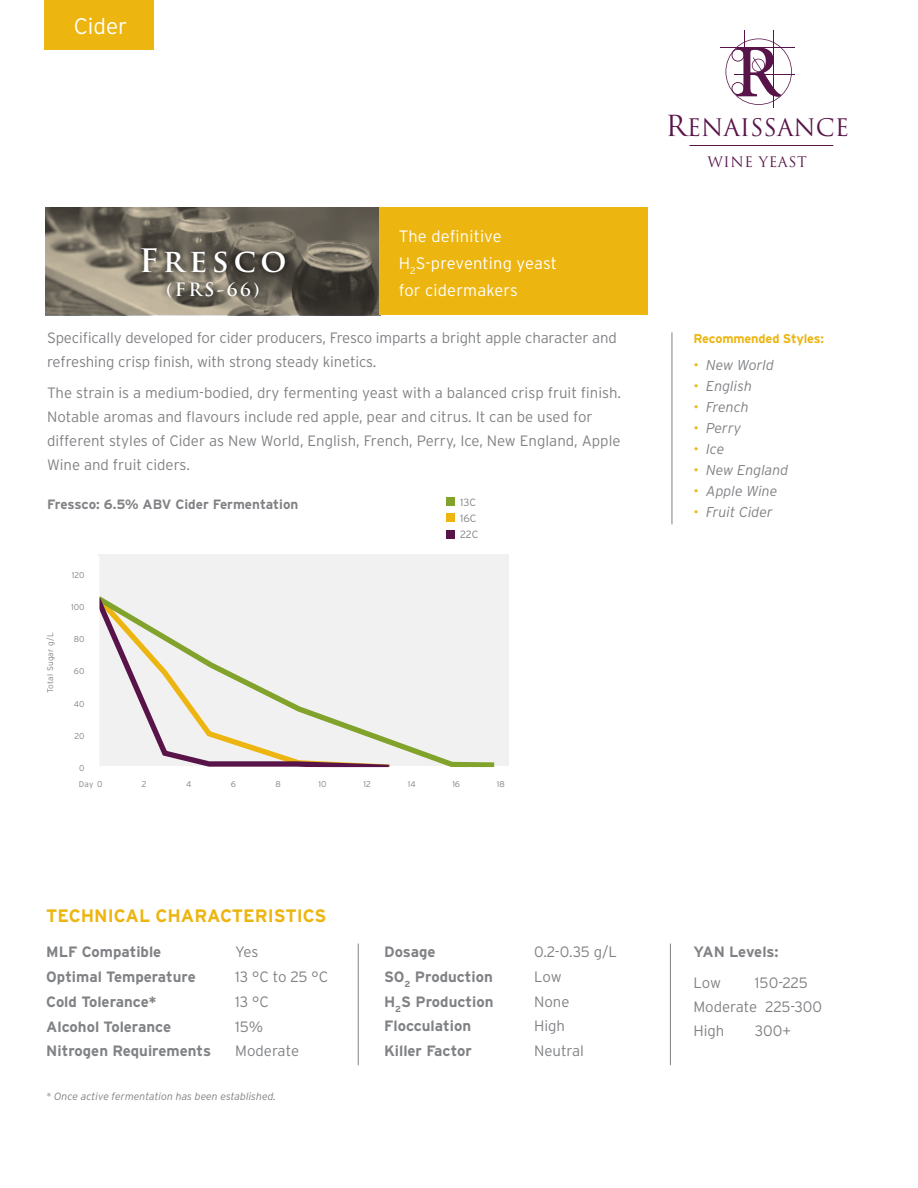
<style>
.page{position:relative;width:918px;height:1188px;background:#fff}
.page>*{position:absolute;margin:0;border:0;box-sizing:border-box;transform-origin:0 0}
.t1{font:700 31.5px "Trajan Pro";letter-spacing:.15em;color:#fff}
.t2{font:23.55px "Trajan Pro";color:#581449}
.t3{font:300 22.5px "Interstate";color:#fff}
.t4{font:700 18px "Interstate";color:#edb50f}
.t5{font:700 18px "Trajan Pro";color:#fff}
.t6{font:300 16.5px/27px "Interstate";letter-spacing:.01em;color:#fff}
.t7{font:300 15px/24px "Interstate";color:#808285}
.t8{font:700 15px "Interstate";color:#808285}
.t9{font:italic 300 14.25px "Interstate";color:#808285}
.t10{font:14.1px "Trajan Pro";letter-spacing:.045em;color:#581449}
.t11{font:700 13.5px "Interstate";color:#808285}
.t12{font:700 12.75px "Interstate";letter-spacing:-.01em;color:#edb50f}
.t13{font:italic 300 10.5px "Interstate";color:#808285}
.t14{font:300 10.5px/16.4px "Interstate";letter-spacing:.01em;color:#808285}
.t15{font:300 8.4px "Interstate";color:#808285}
.t16{font:300 8.25px "Interstate";letter-spacing:.03em;color:#808285}
.s1{font-size:8.4px}
.s2{font-size:28.2px}
.s3{color:#edb50f}
</style>
<div class="page">
<div style="left:45px;top:0;width:109px;height:50px;background:#edb50f"></div>
<hr style="left:689px;top:145px;width:144px;height:1px;background:#581449">
<hr style="left:720px;top:47px;width:75px;height:1px;background:#581449">
<hr style="left:734px;top:74px;width:61px;height:1px;background:#581449">
<hr style="left:744px;top:30px;width:1px;height:60px;background:#581449">
<hr style="left:773px;top:30px;width:1px;height:78px;background:#581449">
<svg style="left:726px;top:39px;width:66px;height:66px"></svg>
<hr style="left:672px;top:332px;width:1px;height:192px;background:#808285">
<svg style="left:45px;top:207px;width:334px;height:108px;background:#756f61"></svg>
<svg style="left:135px;top:241px;width:157px;height:64px;background:#6a6458"></svg>
<div style="left:379px;top:207px;width:269px;height:108px;background:#edb50f"></div>
<hr style="left:670px;top:944px;width:1px;height:121px;background:#808285">
<hr style="left:358px;top:944px;width:1px;height:121px;background:#808285">
<div style="left:98px;top:554px;width:411px;height:212px;background:#f1f1f2"></div>
<div style="left:447px;top:497px;width:8px;height:9px;background:#81a32b"></div>
<div style="left:447px;top:513px;width:8px;height:9px;background:#edb50f"></div>
<div style="left:447px;top:530px;width:8px;height:8px;background:#581449"></div>
<svg style="left:394px;top:740px;width:101px;height:27px"></svg>
<svg style="left:99px;top:596px;width:295px;height:171px"></svg>
<div style="left:89px;top:555px;width:10px;height:214px;background:#fff;border-radius:3px"></div>
<h3 class="t3" style="left:74px;top:13px;width:55px">Cider</h3>
<h1 class="t1" style="left:139px;top:241px;width:149px">Fresco</h1>
<p class="t5" style="left:166px;top:279px;width:95px">(FRS-66)</p>
<p class="t6" style="left:399px;top:222px;width:160px">The definitive<br>H<sub>2</sub>S-preventing yeast for cidermakers</p>
<p class="t7" style="left:47px;top:326px;width:571px">Specifically developed for cider producers, Fresco imparts a bright apple character and refreshing crisp finish, with strong steady kinetics.</p>
<p class="t7" style="left:47px;top:380px;width:576px">The strain is a medium-bodied, dry fermenting yeast with a balanced crisp fruit finish.<br>Notable aromas and flavours include red apple, pear and citrus. It can be used for different styles of Cider as New World, English, French, Perry, Ice, New England, Apple Wine and fruit ciders.</p>
<p class="t11" style="left:47px;top:497px;width:253px">Fressco: 6.5% ABV Cider Fermentation</p>
<p class="t15" style="left:72px;top:570px;width:14px">120</p>
<p class="t16" style="left:46px;top:693px;width:62px;rotate:-90deg">Total Sugar g/L</p>
<p class="t15" style="left:71px;top:602px;width:15px">100</p>
<p class="t15" style="left:74px;top:635px;width:12px">80</p>
<p class="t15" style="left:74px;top:667px;width:12px">60</p>
<p class="t15" style="left:74px;top:699px;width:12px">40</p>
<p class="t15" style="left:74px;top:731px;width:12px">20</p>
<p class="t15" style="left:79px;top:763px;width:7px">0</p>
<p class="t14" style="left:460px;top:494px;width:20px">13C<br>16C<br>22C</p>
<p class="t16" style="left:79px;top:779px;width:25px">Day <span class="s1">0</span></p>
<p class="t15" style="left:142px;top:779px;width:6px">2</p>
<p class="t15" style="left:186px;top:779px;width:7px">4</p>
<p class="t15" style="left:231px;top:779px;width:7px">6</p>
<p class="t15" style="left:275px;top:779px;width:7px">8</p>
<p class="t15" style="left:319px;top:779px;width:10px">10</p>
<p class="t15" style="left:363px;top:779px;width:9px">12</p>
<p class="t15" style="left:408px;top:779px;width:9px">14</p>
<p class="t15" style="left:452px;top:779px;width:9px">16</p>
<p class="t15" style="left:497px;top:779px;width:9px">18</p>
<h2 class="t2" style="left:665px;top:112px;width:185px"><span class="s2">R</span>ENAISSANCE</h2>
<p class="t10" style="left:707px;top:153px;width:101px">WINE YEAST</p>
<p class="t12" style="left:693px;top:331px;width:132px">Recommended Styles:</p>
<p class="t9" style="left:693px;top:357px;width:82px"><span class="s3">•</span> New World</p>
<p class="t9" style="left:693px;top:378px;width:60px"><span class="s3">•</span> English</p>
<p class="t9" style="left:693px;top:399px;width:57px"><span class="s3">•</span> French</p>
<p class="t9" style="left:693px;top:420px;width:49px"><span class="s3">•</span> Perry</p>
<p class="t9" style="left:693px;top:441px;width:32px"><span class="s3">•</span> Ice</p>
<p class="t9" style="left:693px;top:462px;width:97px"><span class="s3">•</span> New England</p>
<p class="t9" style="left:693px;top:483px;width:86px"><span class="s3">•</span> Apple Wine</p>
<p class="t9" style="left:693px;top:504px;width:81px"><span class="s3">•</span> Fruit Cider</p>
<p class="t4" style="left:46px;top:906px;width:282px">TECHNICAL CHARACTERISTICS</p>
<p class="t8" style="left:46px;top:944px;width:117px">MLF Compatible</p>
<p class="t7" style="left:235px;top:940px;width:25px">Yes</p>
<p class="t8" style="left:46px;top:968px;width:151px">Optimal Temperature</p>
<p class="t7" style="left:235px;top:965px;width:94px">13 °C to 25 °C</p>
<p class="t8" style="left:46px;top:993px;width:112px">Cold Tolerance*</p>
<p class="t7" style="left:235px;top:989px;width:35px">13 °C</p>
<p class="t8" style="left:46px;top:1018px;width:126px">Alcohol Tolerance</p>
<p class="t7" style="left:235px;top:1014px;width:29px">15%</p>
<p class="t8" style="left:46px;top:1043px;width:166px">Nitrogen Requirements</p>
<p class="t7" style="left:235px;top:1039px;width:65px">Moderate</p>
<p class="t13" style="left:46px;top:1091px;width:231px">* Once active fermentation has been established.</p>
<p class="t8" style="left:384px;top:944px;width:53px">Dosage</p>
<p class="t7" style="left:534px;top:940px;width:85px">0.2-0.35 g/L</p>
<p class="t8" style="left:384px;top:968px;width:110px">SO<sub>2</sub> Production</p>
<p class="t7" style="left:534px;top:965px;width:29px">Low</p>
<p class="t8" style="left:384px;top:993px;width:111px">H<sub>2</sub>S Production</p>
<p class="t7" style="left:534px;top:989px;width:37px">None</p>
<p class="t8" style="left:384px;top:1018px;width:89px">Flocculation</p>
<p class="t7" style="left:534px;top:1014px;width:32px">High</p>
<p class="t8" style="left:384px;top:1043px;width:89px">Killer Factor</p>
<p class="t7" style="left:534px;top:1039px;width:51px">Neutral</p>
<p class="t8" style="left:693px;top:944px;width:87px">YAN Levels:</p>
<p class="t7" style="left:693px;top:971px;width:29px">Low</p>
<p class="t7" style="left:693px;top:971px;width:130px;text-indent:62px">150-225<br>Moderate 225-300<br>High</p>
<p class="t7" style="left:755px;top:1019px;width:38px">300+</p>
</div>
